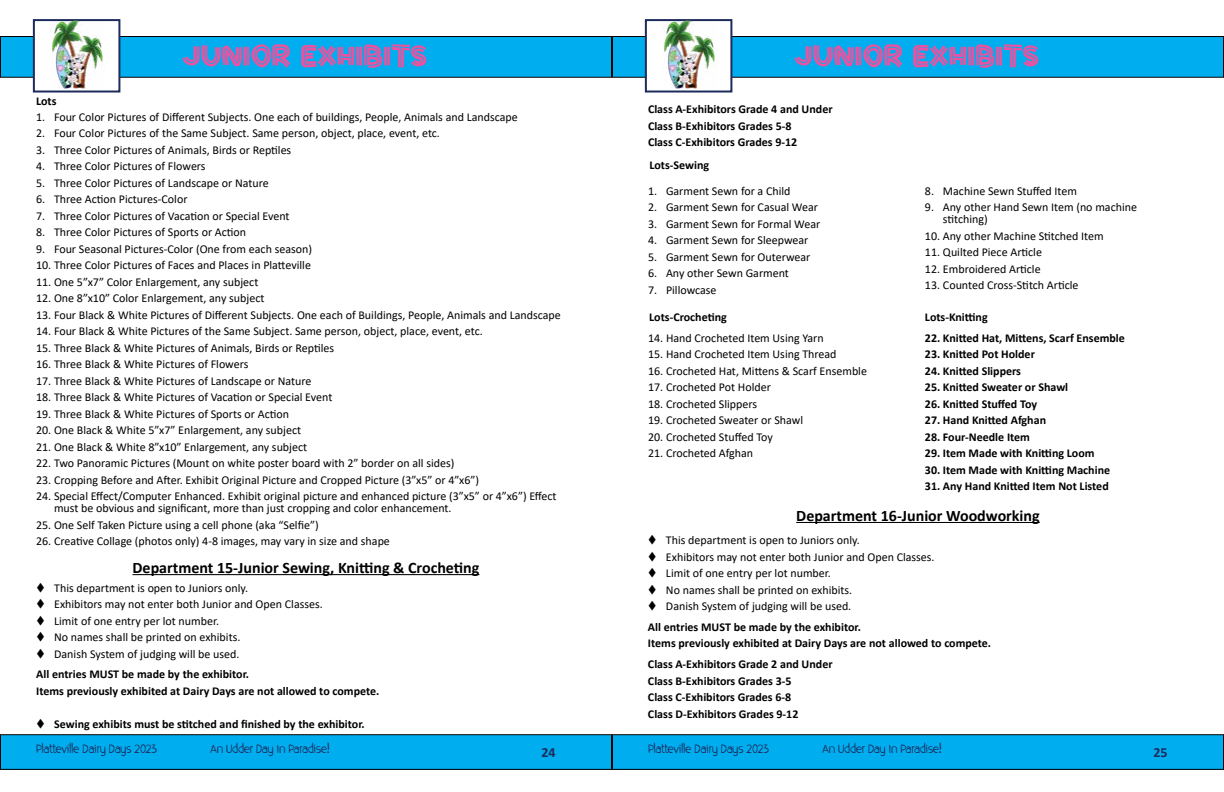
<style>
.page{position:relative;width:1224px;height:792px;background:#fff}
.page>*{position:absolute;margin:0;border:0;box-sizing:border-box;transform-origin:0 0}
.t1{font:30px "Super Tiki";color:#eb529f}
.t2{font:700 16px "Calibri";color:#000}
.t3{font:700 14px "Calibri";color:#1e2b5d}
.t4{font:12px/16.5px "Calibri";color:#000}
.t5{font:700 12px/16.5px "Calibri";color:#000}
.t6{font:12px "Aloha";color:#1e2b5d}
</style>
<div class="page">
<div style="left:0;top:36px;width:612px;height:41px;background:#00aeef"></div>
<div style="left:0;top:36px;width:612px;height:42px;border:1px solid #000"></div>
<div style="left:612px;top:36px;width:612px;height:41px;background:#00aeef"></div>
<div style="left:612px;top:36px;width:612px;height:42px;border:1px solid #000"></div>
<div style="left:0;top:735px;width:612px;height:34px;background:#00aeef"></div>
<div style="left:0;top:734px;width:612px;height:36px;border:1px solid #000"></div>
<div style="left:612px;top:735px;width:612px;height:34px;background:#00aeef"></div>
<div style="left:612px;top:734px;width:612px;height:36px;border:1px solid #000"></div>
<div style="left:33px;top:19px;width:87px;height:74px;background:#fff;border:2px solid #1e2b5d"></div>
<div style="left:645px;top:19px;width:87px;height:74px;background:#fff;border:2px solid #1e2b5d"></div>
<img style="left:51px;top:19px;width:54px;height:70px">
<img style="left:663px;top:19px;width:54px;height:70px">
<hr style="left:133px;top:574px;width:346px;height:1px;background:#000">
<hr style="left:796px;top:522px;width:244px;height:1px;background:#000">
<h1 class="t1" style="left:183px;top:41px;width:246px">JUNIOR EXHIBITS</h1>
<h1 class="t1" style="left:795px;top:41px;width:246px">JUNIOR EXHIBITS</h1>
<p class="t5" style="left:36px;top:93px;width:22px">Lots</p>
<p class="t4" style="left:36px;top:108px;width:483px">1. Four Color Pictures of Different Subjects. One each of buildings, People, Animals and Landscape</p>
<p class="t4" style="left:36px;top:125px;width:406px">2. Four Color Pictures of the Same Subject. Same person, object, place, event, etc.</p>
<p class="t4" style="left:36px;top:141px;width:257px">3. Three Color Pictures of Animals, Birds or Reptiles</p>
<p class="t4" style="left:36px;top:158px;width:171px">4. Three Color Pictures of Flowers</p>
<p class="t4" style="left:36px;top:174px;width:234px">5. Three Color Pictures of Landscape or Nature</p>
<p class="t4" style="left:36px;top:191px;width:153px">6. Three Action Pictures-Color</p>
<p class="t4" style="left:36px;top:207px;width:255px">7. Three Color Pictures of Vacation or Special Event</p>
<p class="t4" style="left:36px;top:224px;width:212px">8. Three Color Pictures of Sports or Action</p>
<p class="t4" style="left:36px;top:240px;width:278px">9. Four Seasonal Pictures-Color (One from each season)</p>
<p class="t4" style="left:36px;top:257px;width:277px">10. Three Color Pictures of Faces and Places in Platteville</p>
<p class="t4" style="left:36px;top:273px;width:224px">11. One 5”x7” Color Enlargement, any subject</p>
<p class="t4" style="left:36px;top:290px;width:230px">12. One 8”x10” Color Enlargement, any subject</p>
<p class="t4" style="left:36px;top:306px;width:526px">13. Four Black &amp; White Pictures of Different Subjects. One each of Buildings, People, Animals and Landscape</p>
<p class="t4" style="left:36px;top:323px;width:448px">14. Four Black &amp; White Pictures of the Same Subject. Same person, object, place, event, etc.</p>
<p class="t4" style="left:36px;top:339px;width:300px">15. Three Black &amp; White Pictures of Animals, Birds or Reptiles</p>
<p class="t4" style="left:36px;top:356px;width:214px">16. Three Black &amp; White Pictures of Flowers</p>
<p class="t4" style="left:36px;top:372px;width:277px">17. Three Black &amp; White Pictures of Landscape or Nature</p>
<p class="t4" style="left:36px;top:389px;width:298px">18. Three Black &amp; White Pictures of Vacation or Special Event</p>
<p class="t4" style="left:36px;top:405px;width:255px">19. Three Black &amp; White Pictures of Sports or Action</p>
<p class="t4" style="left:36px;top:422px;width:267px">20. One Black &amp; White 5”x7” Enlargement, any subject</p>
<p class="t4" style="left:36px;top:438px;width:273px">21. One Black &amp; White 8”x10” Enlargement, any subject</p>
<p class="t4" style="left:36px;top:455px;width:420px">22. Two Panoramic Pictures (Mount on white poster board with 2” border on all sides)</p>
<p class="t4" style="left:36px;top:471px;width:445px">23. Cropping Before and After. Exhibit Original Picture and Cropped Picture (3”x5” or 4”x6”)</p>
<p class="t4" style="left:54px;top:490px;width:504px;line-height:12px;text-indent:-18px">24. Special Effect/Computer Enhanced. Exhibit original picture and enhanced picture (3”x5” or 4”x6”) Effect must be obvious and significant, more than just cropping and color enhancement.</p>
<p class="t4" style="left:36px;top:516px;width:284px">25. One Self Taken Picture using a cell phone (aka “Selfie”)</p>
<p class="t4" style="left:36px;top:533px;width:355px">26. Creative Collage (photos only) 4-8 images, may vary in size and shape</p>
<p class="t4" style="left:54px;top:579px;width:270px">This department is open to Juniors only.<br>Exhibitors may not enter both Junior and Open Classes.<br>Limit of one entry per lot number.<br>No names shall be printed on exhibits.<br>Danish System of judging will be used.</p>
<p class="t5" style="left:36px;top:666px;width:345px">All entries MUST be made by the exhibitor.<br>Items previously exhibited at Dairy Days are not allowed to compete.</p>
<p class="t5" style="left:54px;top:715px;width:312px">Sewing exhibits must be stitched and finished by the exhibitor.</p>
<h2 class="t2" style="left:133px;top:556px;width:348px">Department 15-Junior Sewing, Knitting &amp; Crocheting</h2>
<p class="t5" style="left:648px;top:101px;width:186px">Class A-Exhibitors Grade 4 and Under<br>Class B-Exhibitors Grades 5-8<br>Class C-Exhibitors Grades 9-12</p>
<p class="t5" style="left:649px;top:156px;width:61px">Lots-Sewing</p>
<p class="t4" style="left:648px;top:182px;width:144px">1. Garment Sewn for a Child</p>
<p class="t4" style="left:648px;top:199px;width:172px">2. Garment Sewn for Casual Wear</p>
<p class="t4" style="left:648px;top:215px;width:174px">3. Garment Sewn for Formal Wear</p>
<p class="t4" style="left:648px;top:232px;width:162px">4. Garment Sewn for Sleepwear</p>
<p class="t4" style="left:648px;top:248px;width:164px">5. Garment Sewn for Outerwear</p>
<p class="t4" style="left:648px;top:265px;width:142px">6. Any other Sewn Garment</p>
<p class="t4" style="left:648px;top:281px;width:70px">7. Pillowcase</p>
<p class="t4" style="left:925px;top:182px;width:154px">8. Machine Sewn Stuffed Item</p>
<p class="t4" style="left:943px;top:201px;width:196px;line-height:12px;text-indent:-18px">9. Any other Hand Sewn Item (no machine stitching)</p>
<p class="t4" style="left:925px;top:227px;width:180px">10. Any other Machine Stitched Item</p>
<p class="t4" style="left:925px;top:244px;width:119px">11. Quilted Piece Article</p>
<p class="t4" style="left:925px;top:260px;width:117px">12. Embroidered Article</p>
<p class="t4" style="left:925px;top:277px;width:155px">13. Counted Cross-Stitch Article</p>
<p class="t5" style="left:649px;top:309px;width:79px">Lots-Crocheting</p>
<p class="t4" style="left:648px;top:329px;width:177px">14. Hand Crocheted Item Using Yarn</p>
<p class="t4" style="left:648px;top:346px;width:190px">15. Hand Crocheted Item Using Thread</p>
<p class="t4" style="left:648px;top:362px;width:221px">16. Crocheted Hat, Mittens &amp; Scarf Ensemble</p>
<p class="t4" style="left:648px;top:379px;width:124px">17. Crocheted Pot Holder</p>
<p class="t4" style="left:648px;top:395px;width:111px">18. Crocheted Slippers</p>
<p class="t4" style="left:648px;top:412px;width:157px">19. Crocheted Sweater or Shawl</p>
<p class="t4" style="left:648px;top:428px;width:126px">20. Crocheted Stuffed Toy</p>
<p class="t4" style="left:648px;top:445px;width:107px">21. Crocheted Afghan</p>
<p class="t5" style="left:925px;top:309px;width:64px">Lots-Knitting</p>
<p class="t5" style="left:925px;top:329px;width:201px">22. Knitted Hat, Mittens, Scarf Ensemble</p>
<p class="t5" style="left:925px;top:346px;width:111px">23. Knitted Pot Holder</p>
<p class="t5" style="left:925px;top:362px;width:98px">24. Knitted Slippers</p>
<p class="t5" style="left:925px;top:379px;width:145px">25. Knitted Sweater or Shawl</p>
<p class="t5" style="left:925px;top:395px;width:114px">26. Knitted Stuffed Toy</p>
<p class="t5" style="left:925px;top:412px;width:123px">27. Hand Knitted Afghan</p>
<p class="t5" style="left:925px;top:428px;width:107px">28. Four-Needle Item</p>
<p class="t5" style="left:925px;top:445px;width:171px">29. Item Made with Knitting Loom</p>
<p class="t5" style="left:925px;top:461px;width:187px">30. Item Made with Knitting Machine</p>
<p class="t5" style="left:925px;top:478px;width:185px">31. Any Hand Knitted Item Not Listed</p>
<h2 class="t2" style="left:796px;top:504px;width:245px">Department 16-Junior Woodworking</h2>
<p class="t4" style="left:666px;top:532px;width:270px">This department is open to Juniors only.<br>Exhibitors may not enter both Junior and Open Classes.<br>Limit of one entry per lot number.<br>No names shall be printed on exhibits.<br>Danish System of judging will be used.</p>
<p class="t5" style="left:648px;top:619px;width:345px">All entries MUST be made by the exhibitor.<br>Items previously exhibited at Dairy Days are not allowed to compete.</p>
<p class="t5" style="left:648px;top:656px;width:186px">Class A-Exhibitors Grade 2 and Under<br>Class B-Exhibitors Grades 3-5<br>Class C-Exhibitors Grades 6-8<br>Class D-Exhibitors Grades 9-12</p>
<p class="t6" style="left:36px;top:739px;width:123px">Platteville Dairy Days 2023</p>
<p class="t6" style="left:211px;top:739px;width:121px">“An Udder Day In Paradise!</p>
<p class="t6" style="left:648px;top:739px;width:123px">Platteville Dairy Days 2023</p>
<p class="t6" style="left:823px;top:739px;width:121px">“An Udder Day In Paradise!</p>
<p class="t3" style="left:542px;top:742px;width:16px">24</p>
<p class="t3" style="left:1154px;top:742px;width:16px">25</p>
</div>
